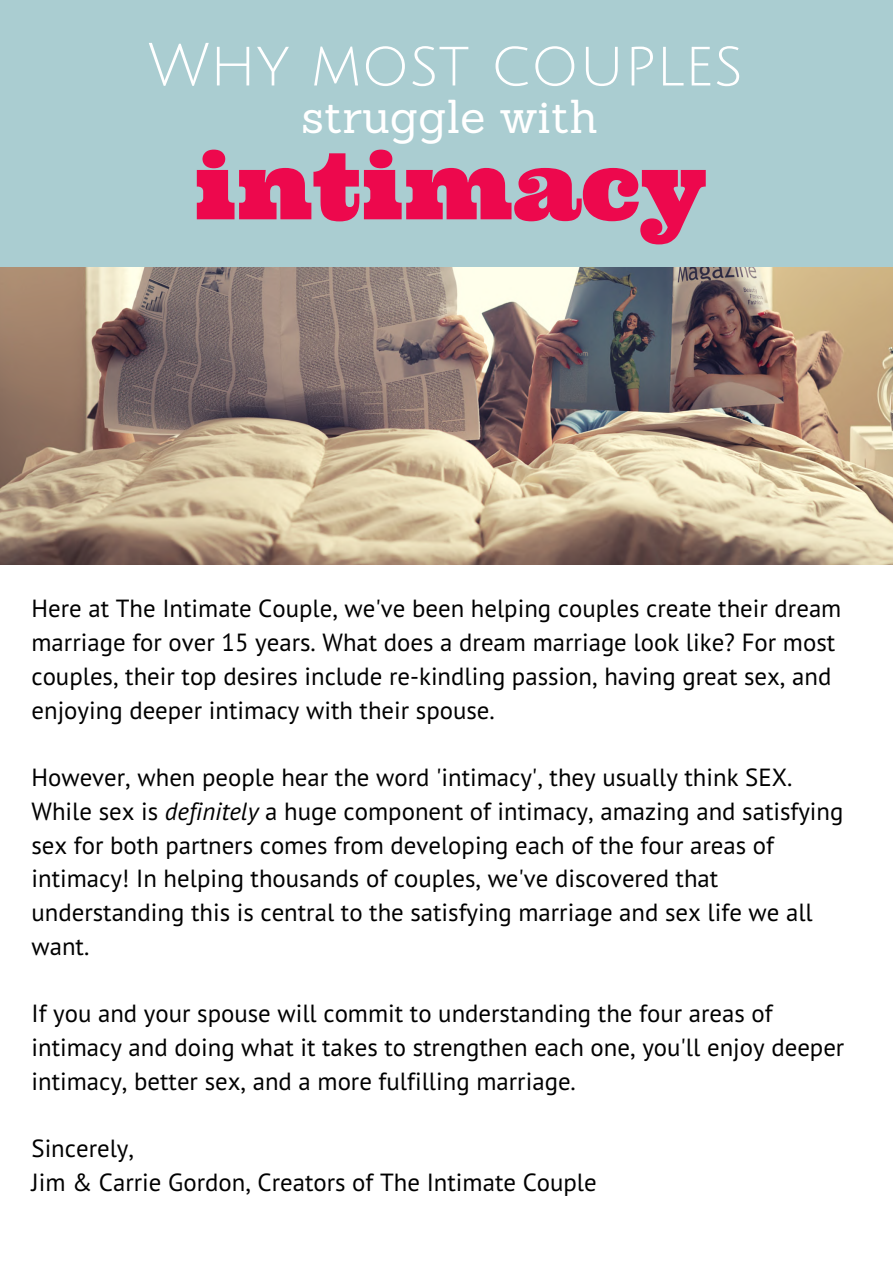
<style>
.page{position:relative;width:893px;height:1263px;background:#fff}
.page>*{position:absolute;margin:0;border:0;box-sizing:border-box;transform-origin:0 0}
.t1{font:91.65px "Ultra";color:#ed084d}
.t2{font:59.55px "Julius Sans One";color:#fff}
.t3{font:46.35px "Sanchez";color:#fff}
.t4{font:24.75px/33.8px "PT Sans";color:#000}
.s1{font-style:italic}
</style>
<div class="page">
<img style="left:0;top:266px;width:892px;height:299px">
<div style="left:0;top:0;width:892px;height:266px;background:#aacdd1"></div>
<h2 class="t2" style="left:148px;top:34px;width:596px">Why most couples</h2>
<h3 class="t3" style="left:301px;top:86px;width:298px">struggle with</h3>
<h1 class="t1" style="left:193px;top:127px;width:515px">intimacy</h1>
<p class="t4" style="left:31px;top:591px;width:811px">Here at The Intimate Couple, we've been helping couples create their dream marriage for over 15 years. What does a dream marriage look like? For most couples, their top desires include re-kindling passion, having great sex, and enjoying deeper intimacy with their spouse.</p>
<p class="t4" style="left:31px;top:760px;width:813px">However, when people hear the word 'intimacy', they usually think SEX.<br>While sex is <span class="s1">definitely</span> a huge component of intimacy, amazing and satisfying sex for both partners comes from developing each of the four areas of intimacy! In helping thousands of couples, we've discovered that understanding this is central to the satisfying marriage and sex life we all want.</p>
<p class="t4" style="left:31px;top:996px;width:814px">If you and your spouse will commit to understanding the four areas of intimacy and doing what it takes to strengthen each one, you'll enjoy deeper intimacy, better sex, and a more fulfilling marriage.</p>
<p class="t4" style="left:31px;top:1131px;width:566px">Sincerely,<br>Jim &amp; Carrie Gordon, Creators of The Intimate Couple</p>
</div>
